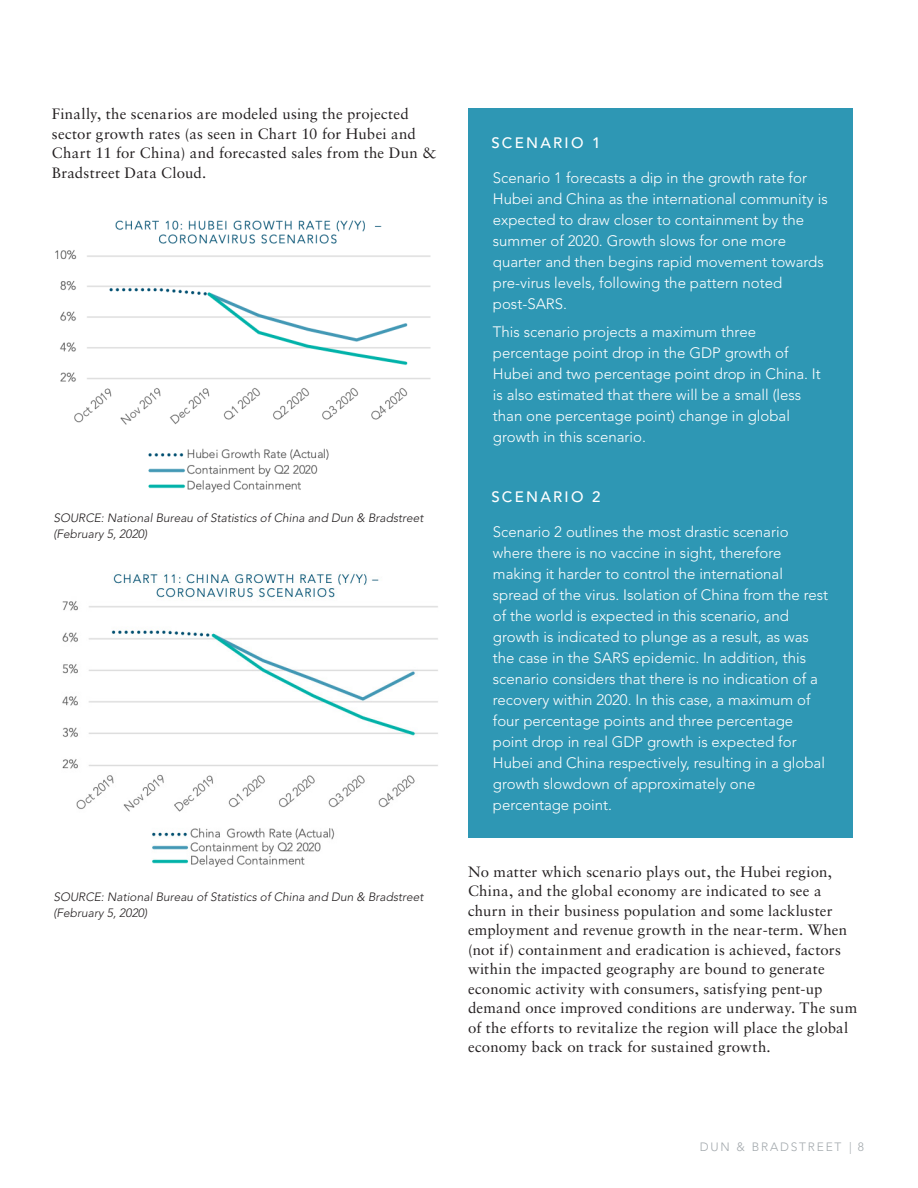
<style>
.page{position:relative;width:918px;height:1188px;background:#fff}
.page>*{position:absolute;margin:0;border:0;box-sizing:border-box;transform-origin:0 0}
._05_Body_Copy{font:300 15px/21px "Avenir LT Std";color:#fff}
.SUBHEAD_1{font:15px/19.5px "Sabon LT Std";letter-spacing:.015em;color:#231f20}
.SUBHEAD_1-2{font:500 15px "Avenir LT Std";letter-spacing:.15em;color:#fff}
._05_Body_Copy-2{font:italic 300 12px/16.5px "Avenir LT Std";color:#231f20}
.t1{font:300 12px "Avenir LT Std";letter-spacing:.15em;color:#a3a9ad}
</style>
<div class="page">
<img style="left:55px;top:220px;width:376px;height:273px">
<img style="left:62px;top:573px;width:376px;height:293px">
<div style="left:468px;top:108px;width:385px;height:730px;background:#2e97b4"></div>
<p class="SUBHEAD_1" style="left:52px;top:104px;width:386px">Finally, the scenarios are modeled using the projected sector growth rates (as seen in Chart 10 for Hubei and Chart 11 for China) and forecasted sales from the Dun &amp; Bradstreet Data Cloud.</p>
<p class="_05_Body_Copy-2" style="left:53px;top:509px;width:371px">SOURCE: National Bureau of Statistics of China and Dun &amp; Bradstreet (February 5, 2020)</p>
<p class="_05_Body_Copy-2" style="left:53px;top:889px;width:371px">SOURCE: National Bureau of Statistics of China and Dun &amp; Bradstreet (February 5, 2020)</p>
<p class="SUBHEAD_1-2" style="left:491px;top:135px;width:111px">SCENARIO 1</p>
<p class="_05_Body_Copy" style="left:493px;top:167px;width:336px">Scenario 1 forecasts a dip in the growth rate for Hubei and China as the international community is expected to draw closer to containment by the summer of 2020. Growth slows for one more quarter and then begins rapid movement towards pre-virus levels, following the pattern noted post-SARS.</p>
<p class="_05_Body_Copy" style="left:493px;top:321px;width:329px">This scenario projects a maximum three percentage point drop in the GDP growth of Hubei and two percentage point drop in China. It is also estimated that there will be a small (less than one percentage point) change in global growth in this scenario.</p>
<p class="SUBHEAD_1-2" style="left:491px;top:489px;width:111px">SCENARIO 2</p>
<p class="_05_Body_Copy" style="left:493px;top:521px;width:337px">Scenario 2 outlines the most drastic scenario where there is no vaccine in sight, therefore making it harder to control the international spread of the virus. Isolation of China from the rest of the world is expected in this scenario, and growth is indicated to plunge as a result, as was the case in the SARS epidemic. In addition, this scenario considers that there is no indication of a recovery within 2020. In this case, a maximum of four percentage points and three percentage point drop in real GDP growth is expected for Hubei and China respectively, resulting in a global growth slowdown of approximately one percentage point.</p>
<p class="SUBHEAD_1" style="left:468px;top:862px;width:391px">No matter which scenario plays out, the Hubei region, China, and the global economy are indicated to see a churn in their business population and some lackluster employment and revenue growth in the near-term. When (not if) containment and eradication is achieved, factors within the impacted geography are bound to generate economic activity with consumers, satisfying pent-up demand once improved conditions are underway. The sum of the efforts to revitalize the region will place the global economy back on track for sustained growth.</p>
<p class="t1" style="left:700px;top:1140px;width:166px">DUN &amp; BRADSTREET | 8</p>
</div>
